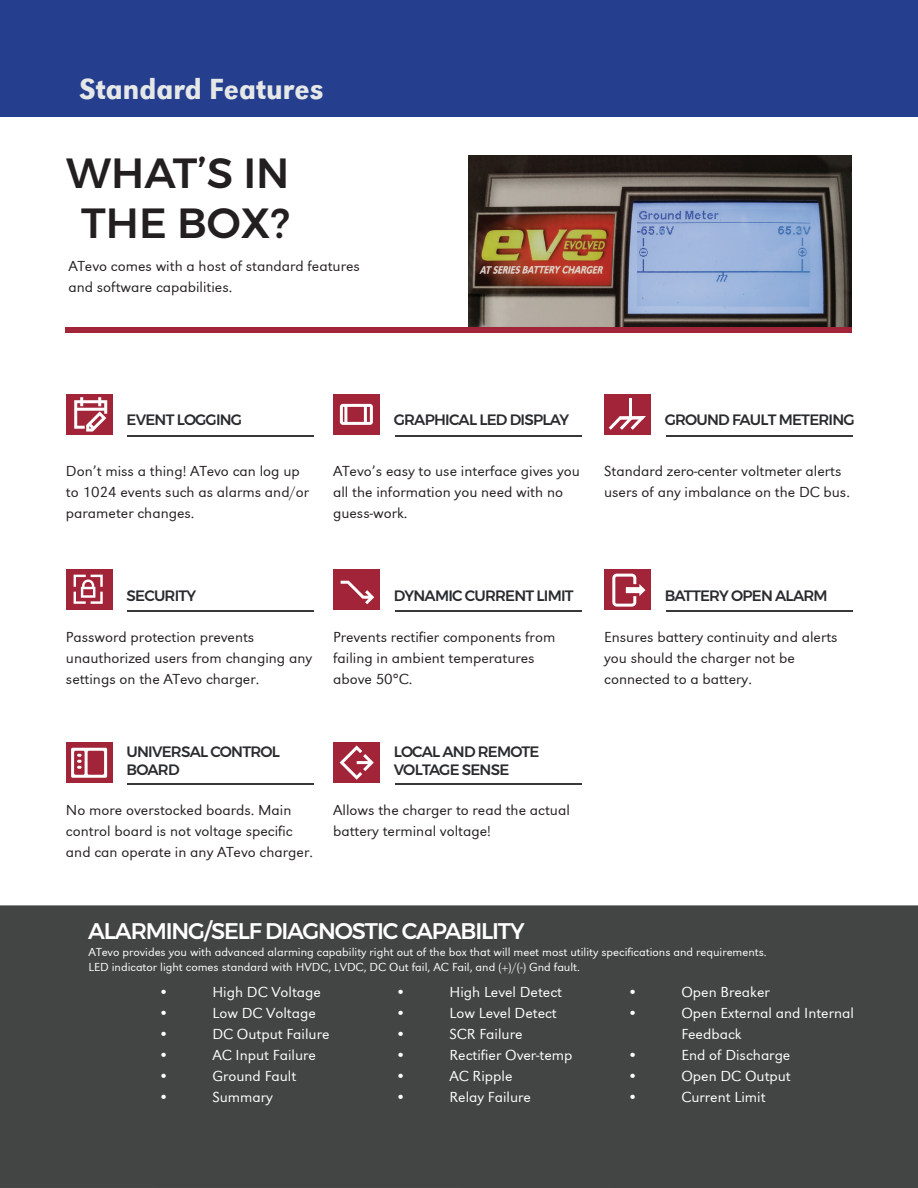
<style>
.page{position:relative;width:918px;height:1188px;background:#fff}
.page>*{position:absolute;margin:0;border:0;box-sizing:border-box;transform-origin:0 0}
.t1{font:500 42px/50.4px "Montserrat";color:#231f20;text-align:center}
.t2{font:30px "URW Grotesk Nar Regular 2";color:#e5e8e7}
.t3{font:500 22.5px "Montserrat";letter-spacing:-.05em;color:#fff}
.t4{font:15px/21px "URW Grotesk Wid Lig Regular 2";color:#231f20}
.t5{font:15px/21px "URW Grotesk Wid Lig Regular 2";color:#fff}
.t6{font:500 15px/18px "Montserrat";letter-spacing:-.05em;color:#292b2f}
.t7{font:12px/15px "URW Grotesk Wid Lig Regular 2";color:#fff}
</style>
<div class="page">
<div style="left:604px;top:394px;width:47px;height:41px;background:#a22438"></div>
<div style="left:604px;top:570px;width:47px;height:40px;background:#a22438"></div>
<div style="left:0;top:905px;width:918px;height:283px;background:#434545"></div>
<div style="left:333px;top:394px;width:47px;height:41px;background:#a22438"></div>
<div style="left:333px;top:570px;width:47px;height:40px;background:#a22438"></div>
<div style="left:333px;top:742px;width:47px;height:41px;background:#a22438"></div>
<div style="left:66px;top:394px;width:46px;height:41px;background:#a22438"></div>
<div style="left:66px;top:570px;width:46px;height:40px;background:#a22438"></div>
<div style="left:66px;top:742px;width:46px;height:41px;background:#a22438"></div>
<hr style="left:666px;top:435px;width:186px;height:2px;background:#373837">
<hr style="left:666px;top:611px;width:186px;height:1px;background:#373837">
<hr style="left:395px;top:435px;width:186px;height:2px;background:#373837">
<hr style="left:395px;top:611px;width:186px;height:1px;background:#373837">
<hr style="left:395px;top:783px;width:186px;height:2px;background:#373837">
<hr style="left:128px;top:435px;width:186px;height:2px;background:#373837">
<hr style="left:128px;top:611px;width:186px;height:1px;background:#373837">
<hr style="left:128px;top:783px;width:186px;height:2px;background:#373837">
<img style="left:468px;top:155px;width:384px;height:172px">
<div style="left:65px;top:328px;width:787px;height:5px;background:#a22438"></div>
<svg style="left:74px;top:575px;width:29px;height:29px"></svg>
<svg style="left:74px;top:397px;width:33px;height:35px"></svg>
<hr style="left:629px;top:399px;width:3px;height:19px;background:#fff">
<svg style="left:609px;top:416px;width:37px;height:14px"></svg>
<svg style="left:341px;top:581px;width:33px;height:23px"></svg>
<svg style="left:612px;top:574px;width:33px;height:33px"></svg>
<svg style="left:340px;top:404px;width:33px;height:21px"></svg>
<svg style="left:71px;top:748px;width:36px;height:30px"></svg>
<svg style="left:340px;top:745px;width:34px;height:35px"></svg>
<div style="left:0;top:0;width:918px;height:117px;background:#253f8e"></div>
<h2 class="t2" style="left:79px;top:71px;width:246px">Standard Features</h2>
<h1 class="t1" style="left:66px;top:148px;width:225px">WHAT’S IN<br>THE BOX?</h1>
<p class="t4" style="left:68px;top:256px;width:293px">ATevo comes with a host of standard features and software capabilities.</p>
<p class="t6" style="left:127px;top:410px;width:117px">EVENT LOGGING</p>
<p class="t4" style="left:66px;top:461px;width:245px">Don’t miss a thing! ATevo can log up to 1024 events such as alarms and/or parameter changes.</p>
<p class="t6" style="left:394px;top:410px;width:177px">GRAPHICAL LED DISPLAY</p>
<p class="t4" style="left:333px;top:461px;width:248px">ATevo’s easy to use interface gives you all the information you need with no guess-work.</p>
<p class="t6" style="left:665px;top:410px;width:192px">GROUND FAULT METERING</p>
<p class="t4" style="left:604px;top:461px;width:247px">Standard zero-center voltmeter alerts users of any imbalance on the DC bus.</p>
<p class="t6" style="left:127px;top:586px;width:71px">SECURITY</p>
<p class="t4" style="left:66px;top:627px;width:248px">Password protection prevents unauthorized users from changing any settings on the ATevo charger.</p>
<p class="t6" style="left:394px;top:586px;width:182px">DYNAMIC CURRENT LIMIT</p>
<p class="t4" style="left:333px;top:627px;width:224px">Prevents rectifier components from failing in ambient temperatures above 50°C.</p>
<p class="t6" style="left:127px;top:742px;width:155px">UNIVERSAL CONTROL<br>BOARD</p>
<p class="t4" style="left:66px;top:799px;width:248px">No more overstocked boards. Main control board is not voltage specific and can operate in any ATevo charger.</p>
<p class="t6" style="left:394px;top:742px;width:147px">LOCAL AND REMOTE<br>VOLTAGE SENSE</p>
<p class="t4" style="left:333px;top:799px;width:238px">Allows the charger to read the actual battery terminal voltage!</p>
<h3 class="t3" style="left:88px;top:914px;width:438px">ALARMING/SELF DIAGNOSTIC CAPABILITY</h3>
<p class="t6" style="left:665px;top:586px;width:164px">BATTERY OPEN ALARM</p>
<p class="t4" style="left:604px;top:627px;width:235px">Ensures battery continuity and alerts you should the charger not be connected to a battery.</p>
<p class="t7" style="left:88px;top:944px;width:680px">ATevo provides you with advanced alarming capability right out of the box that will meet most utility specifications and requirements.<br>LED indicator light comes standard with HVDC, LVDC, DC Out fail, AC Fail, and (+)/(-) Gnd fault.</p>
<p class="t5" style="left:158px;top:981px;width:12px">•</p>
<p class="t5" style="left:212px;top:981px;width:110px">High DC Voltage</p>
<p class="t5" style="left:158px;top:1002px;width:12px">•</p>
<p class="t5" style="left:212px;top:1002px;width:105px">Low DC Voltage</p>
<p class="t5" style="left:158px;top:1023px;width:12px">•</p>
<p class="t5" style="left:212px;top:1023px;width:119px">DC Output Failure</p>
<p class="t5" style="left:158px;top:1044px;width:12px">•</p>
<p class="t5" style="left:212px;top:1044px;width:105px">AC Input Failure</p>
<p class="t5" style="left:158px;top:1065px;width:12px">•</p>
<p class="t5" style="left:212px;top:1065px;width:85px">Ground Fault</p>
<p class="t5" style="left:158px;top:1086px;width:12px">•</p>
<p class="t5" style="left:212px;top:1086px;width:62px">Summary</p>
<p class="t5" style="left:395px;top:981px;width:12px">•</p>
<p class="t5" style="left:449px;top:981px;width:114px">High Level Detect</p>
<p class="t5" style="left:395px;top:1002px;width:12px">•</p>
<p class="t5" style="left:449px;top:1002px;width:109px">Low Level Detect</p>
<p class="t5" style="left:395px;top:1023px;width:12px">•</p>
<p class="t5" style="left:449px;top:1023px;width:75px">SCR Failure</p>
<p class="t5" style="left:395px;top:1044px;width:12px">•</p>
<p class="t5" style="left:449px;top:1044px;width:125px">Rectifier Over-temp</p>
<p class="t5" style="left:395px;top:1065px;width:12px">•</p>
<p class="t5" style="left:449px;top:1065px;width:65px">AC Ripple</p>
<p class="t5" style="left:395px;top:1086px;width:12px">•</p>
<p class="t5" style="left:449px;top:1086px;width:83px">Relay Failure</p>
<p class="t5" style="left:627px;top:981px;width:12px">•</p>
<p class="t5" style="left:681px;top:981px;width:90px">Open Breaker</p>
<p class="t5" style="left:627px;top:1002px;width:12px">•</p>
<p class="t5" style="left:681px;top:1002px;width:174px">Open External and Internal<br>Feedback</p>
<p class="t5" style="left:627px;top:1044px;width:12px">•</p>
<p class="t5" style="left:681px;top:1044px;width:111px">End of Discharge</p>
<p class="t5" style="left:627px;top:1065px;width:12px">•</p>
<p class="t5" style="left:681px;top:1065px;width:111px">Open DC Output</p>
<p class="t5" style="left:627px;top:1086px;width:12px">•</p>
<p class="t5" style="left:681px;top:1086px;width:86px">Current Limit</p>
</div>
